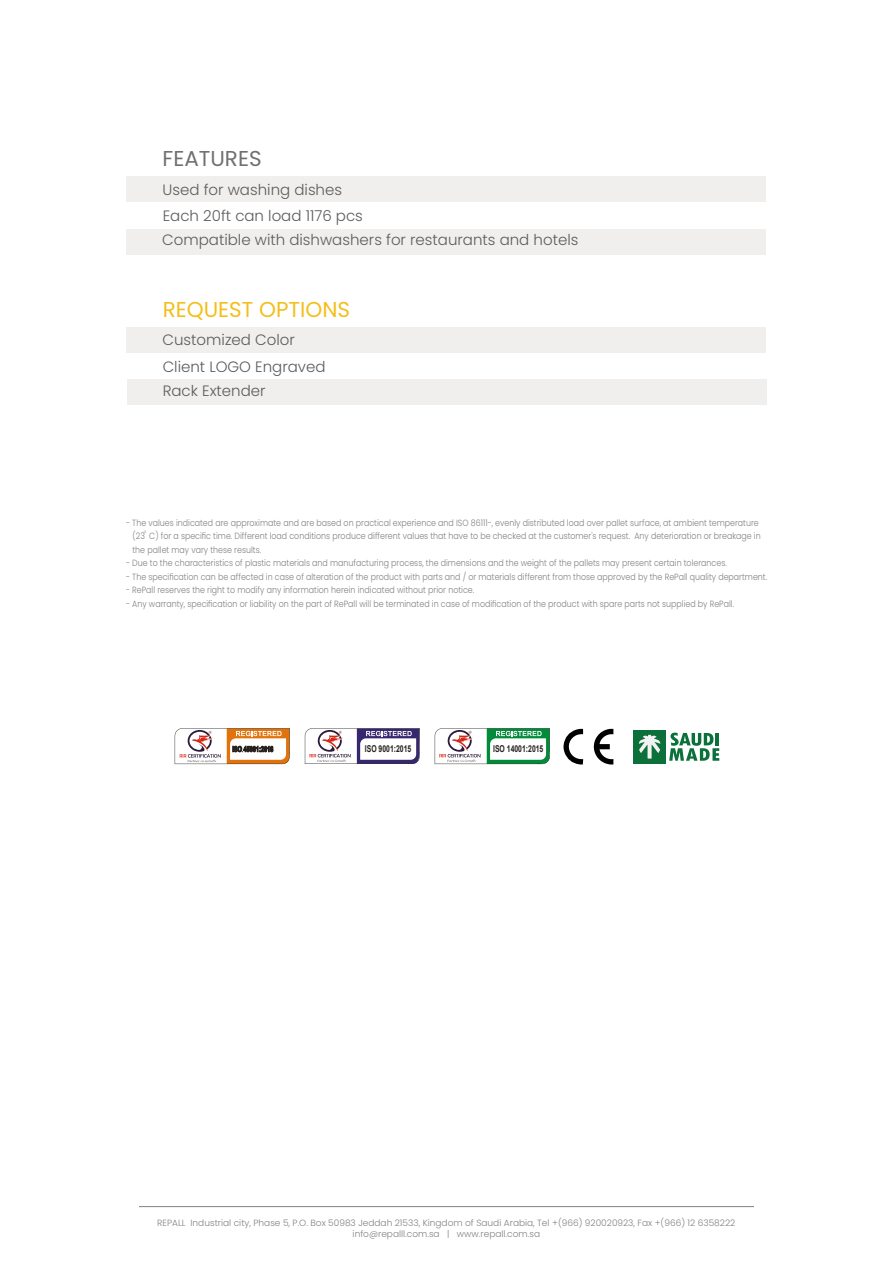
<style>
.page{position:relative;width:893px;height:1263px;background:#fff}
.page>*{position:absolute;margin:0;border:0;box-sizing:border-box;transform-origin:0 0}
.t1{font:21.45px "Poppins";color:#f5be1b}
.t2{font:21.45px "Poppins";color:#707070}
.t3{font:300 15px/26.7px "Poppins";color:#5c5c5c}
.t4{font:700 9.45px "Arial";color:#27211d;scale:.72 1}
.t5{font:300 9px/13.5px "Poppins";color:#818181;scale:.88 1}
.t6{font:300 9px/10.8px "Poppins";color:#818181;text-align:center}
</style>
<div class="page">
<div style="left:126px;top:229px;width:640px;height:25px;background:#f0efee"></div>
<div style="left:126px;top:176px;width:640px;height:26px;background:#f0efee"></div>
<div style="left:126px;top:327px;width:640px;height:26px;background:#f0efee"></div>
<div style="left:127px;top:379px;width:639px;height:26px;background:#f0efee"></div>
<svg style="left:305px;top:728px;width:115px;height:36px"></svg>
<svg style="left:175px;top:728px;width:115px;height:37px"></svg>
<svg style="left:593px;top:729px;width:20px;height:35px"></svg>
<svg style="left:564px;top:729px;width:19px;height:35px"></svg>
<svg style="left:435px;top:728px;width:115px;height:36px"></svg>
<div style="left:633px;top:730px;width:33px;height:33px;background:#0b703a"></div>
<svg style="left:639px;top:735px;width:21px;height:24px"></svg>
<svg style="left:669px;top:733px;width:50px;height:28px"></svg>
<hr style="left:139px;top:1206px;width:615px;height:1px;background:#818181">
<h1 class="t2" style="left:162px;top:146px;width:101px">FEATURES</h1>
<h2 class="t3" style="left:163px;top:176px;width:202px">Used for washing dishes<br>Each 20ft can load 1176 pcs</h2>
<h2 class="t3" style="left:162px;top:227px;width:418px">Compatible with dishwashers for restaurants and hotels</h2>
<h1 class="t1" style="left:163px;top:297px;width:189px">REQUEST OPTIONS</h1>
<h2 class="t3" style="left:163px;top:327px;width:134px">Customized Color</h2>
<h2 class="t3" style="left:163px;top:378px;width:104px">Rack Extender</h2>
<h2 class="t3" style="left:163px;top:354px;width:164px">Client LOGO Engraved</h2>
<p class="t5" style="left:132px;top:516px;width:715px;text-indent:-6px">- The values indicated are approximate and are based on practical experience and ISO 86111-, evenly distributed load over pallet surface, at ambient temperature (23 C) for a specific time. Different load conditions produce different values that have to be checked at the customer's request. Any deterioration or breakage in the pallet may vary these results.</p>
<p class="t5" style="left:126px;top:557px;width:684px">- Due to the characteristics of plastic materials and manufacturing process, the dimensions and the weight of the pallets may present certain tolerances.</p>
<p class="t5" style="left:126px;top:570px;width:730px">- The specification can be affected in case of alteration of the product with parts and / or materials different from those approved by the RePall quality department.</p>
<p class="t5" style="left:126px;top:583px;width:397px">- RePall reserves the right to modify any information herein indicated without prior notice.</p>
<p class="t5" style="left:126px;top:597px;width:692px">- Any warranty, specification or liability on the part of RePall will be terminated in case of modification of the product with spare parts not supplied by RePall.</p>
<p class="t4" style="left:365px;top:743px;width:66px">ISO 9001:2015</p>
<p class="t4" style="left:493px;top:743px;width:71px">ISO 14001:2015</p>
<p class="t6" style="left:157px;top:1218px;width:580px">REPALL Industrial city, Phase 5, P.O. Box 50983 Jeddah 21533, Kingdom of Saudi Arabia, Tel +(966) 920020923, Fax +(966) 12 6358222 info@repalll.com.sa | www.repall.com.sa</p>
</div>
